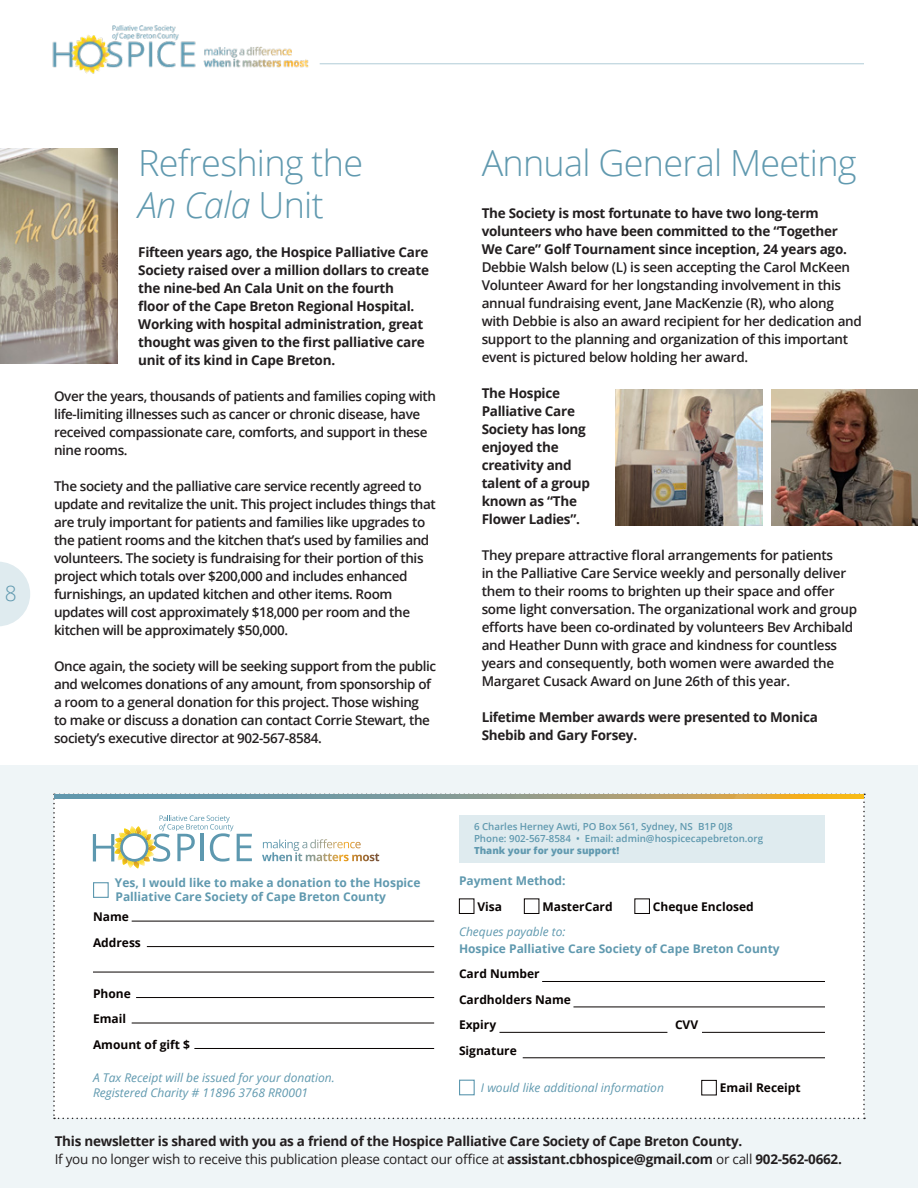
<style>
.page{position:relative;width:918px;height:1188px;background:#fff}
.page>*{position:absolute;margin:0;border:0;box-sizing:border-box;transform-origin:0 0}
.t1{font:300 36px "Open Sans";letter-spacing:-.02em;color:#6099af}
.t2{font:italic 300 36px "Open Sans";letter-spacing:-.02em;color:#6099af}
.t3{font:300 21px "Open Sans";color:#6099af}
.t4{font:600 13.5px/18px "Open Sans";letter-spacing:-.03em;color:#231f20}
.t5{font:700 13.5px/18px "Open Sans";letter-spacing:-.02em;color:#231f20}
.t6{font:13.5px "Open Sans";letter-spacing:-.02em;color:#231f20}
.t7{font:700 12px/13.5px "Open Sans";color:#6099af}
.t8{font:italic 12px "Open Sans";color:#6099af}
.t9{font:700 12px/25.5px "Open Sans";color:#080302}
.t10{font:600 9.75px "Open Sans";color:#6099af}
.t11{font:800 9.75px "Open Sans";color:#6099af}
.s1{font-style:normal}
.s2{font-weight:700}
</style>
<div class="page">
<svg style="left:0;top:562px;width:30px;height:64px"></svg>
<div style="left:0;top:765px;width:918px;height:423px;background:#eff5f7"></div>
<img style="left:0;top:148px;width:118px;height:215px">
<img style="left:772px;top:389px;width:146px;height:136px">
<img style="left:616px;top:389px;width:146px;height:136px">
<hr style="left:320px;top:63px;width:544px;height:1px;background:#6099af">
<img style="left:52px;top:25px;width:257px;height:49px">
<div style="left:53px;top:794px;width:812px;height:325px;background:#fff"></div>
<div style="left:93px;top:882px;width:16px;height:16px;border:1px solid #5d98af"></div>
<div style="left:459px;top:899px;width:15px;height:15px;border:1px solid #080302"></div>
<div style="left:524px;top:899px;width:15px;height:15px;border:1px solid #080302"></div>
<div style="left:634px;top:899px;width:16px;height:15px;border:1px solid #080302"></div>
<div style="left:459px;top:1080px;width:16px;height:15px;border:1px solid #5d98af"></div>
<div style="left:701px;top:1080px;width:16px;height:15px;border:1px solid #080302"></div>
<hr style="left:132px;top:921px;width:302px;height:1px;background:#080302">
<hr style="left:542px;top:981px;width:283px;height:1px;background:#080302">
<hr style="left:573px;top:1007px;width:252px;height:1px;background:#080302">
<hr style="left:702px;top:1032px;width:123px;height:1px;background:#080302">
<hr style="left:500px;top:1032px;width:167px;height:1px;background:#080302">
<hr style="left:523px;top:1057px;width:302px;height:1px;background:#080302">
<hr style="left:147px;top:946px;width:287px;height:1px;background:#080302">
<hr style="left:136px;top:997px;width:298px;height:1px;background:#080302">
<hr style="left:132px;top:1023px;width:302px;height:1px;background:#080302">
<hr style="left:194px;top:1048px;width:240px;height:1px;background:#080302">
<hr style="left:93px;top:972px;width:341px;height:1px;background:#080302">
<div style="left:459px;top:815px;width:366px;height:48px;background:#dfebef"></div>
<p class="t3" style="left:5px;top:579px;width:13px">8</p>
<p class="t1" style="left:138px;top:138px;width:227px">Refreshing the</p>
<p class="t2" style="left:138px;top:180px;width:187px">An Cala <span class="s1">Unit</span></p>
<p class="t5" style="left:138px;top:242px;width:292px">Fifteen years ago, the Hospice Palliative Care Society raised over a million dollars to create the nine-bed An Cala Unit on the fourth<br>floor of the Cape Breton Regional Hospital.<br>Working with hospital administration, great thought was given to the first palliative care unit of its kind in Cape Breton.</p>
<p class="t4" style="left:54px;top:386px;width:384px">Over the years, thousands of patients and families coping with life-limiting illnesses such as cancer or chronic disease, have received compassionate care, comforts, and support in these nine rooms.</p>
<p class="t4" style="left:54px;top:476px;width:383px">The society and the palliative care service recently agreed to update and revitalize the unit. This project includes things that are truly important for patients and families like upgrades to the patient rooms and the kitchen that’s used by families and volunteers. The society is fundraising for their portion of this project which totals over $200,000 and includes enhanced furnishings, an updated kitchen and other items. Room updates will cost approximately $18,000 per room and the kitchen will be approximately $50,000.</p>
<p class="t4" style="left:54px;top:656px;width:384px">Once again, the society will be seeking support from the public and welcomes donations of any amount, from sponsorship of a room to a general donation for this project. Those wishing<br>to make or discuss a donation can contact Corrie Stewart, the society’s executive director at 902-567-8584.</p>
<p class="t1" style="left:482px;top:138px;width:377px">Annual General Meeting</p>
<p class="t4" style="left:482px;top:203px;width:382px"><span class="s2">The Society is most fortunate to have two long-term volunteers who have been committed to the “Together We Care” Golf Tournament since inception, 24 years ago.<br></span>Debbie Walsh below (L) is seen accepting the Carol McKeen Volunteer Award for her longstanding involvement in this annual fundraising event, Jane MacKenzie (R), who along with Debbie is also an award recipient for her dedication and support to the planning and organization of this important event is pictured below holding her award.</p>
<p class="t5" style="left:482px;top:383px;width:110px">The Hospice<br>Palliative Care<br>Society has long enjoyed the creativity and talent of a group known as “The<br>Flower Ladies”.</p>
<p class="t4" style="left:482px;top:545px;width:377px">They prepare attractive floral arrangements for patients<br>in the Palliative Care Service weekly and personally deliver them to their rooms to brighten up their space and offer some light conversation. The organizational work and group efforts have been co-ordinated by volunteers Bev Archibald and Heather Dunn with grace and kindness for countless years and consequently, both women were awarded the Margaret Cusack Award on June 26th of this year.</p>
<p class="t5" style="left:482px;top:707px;width:338px">Lifetime Member awards were presented to Monica<br>Shebib and Gary Forsey.</p>
<p class="t7" style="left:115px;top:876px;width:307px">Yes, I would like to make a donation to the Hospice<br>Palliative Care Society of Cape Breton County</p>
<p class="t9" style="left:93px;top:904px;width:37px">Name</p>
<p class="t9" style="left:93px;top:929px;width:49px">Address</p>
<p class="t9" style="left:93px;top:980px;width:39px">Phone</p>
<p class="t9" style="left:93px;top:1006px;width:35px">Email</p>
<p class="t9" style="left:93px;top:1031px;width:99px">Amount of gift $</p>
<p class="t8" style="left:93px;top:1069px;width:243px">A Tax Receipt will be issued for your donation.</p>
<p class="t8" style="left:93px;top:1084px;width:217px">Registered Charity # 11896 3768 RR0001</p>
<p class="t10" style="left:474px;top:820px;width:260px">6 Charles Herney Awti, PO Box 561, Sydney, NS B1P 0J8</p>
<p class="t10" style="left:474px;top:832px;width:291px">Phone: 902-567-8584 • Email: admin@hospicecapebreton.org</p>
<p class="t11" style="left:474px;top:843px;width:147px">Thank your for your support!</p>
<p class="t7" style="left:459px;top:874px;width:108px">Payment Method:</p>
<p class="t9" style="left:477px;top:893px;width:26px">Visa</p>
<p class="t9" style="left:542px;top:893px;width:72px">MasterCard</p>
<p class="t9" style="left:653px;top:893px;width:102px">Cheque Enclosed</p>
<p class="t8" style="left:459px;top:924px;width:108px">Cheques payable to:</p>
<p class="t7" style="left:459px;top:941px;width:322px">Hospice Palliative Care Society of Cape Breton County</p>
<p class="t9" style="left:459px;top:961px;width:114px">Card Number<br>Cardholders Name</p>
<p class="t9" style="left:459px;top:1012px;width:39px">Expiry</p>
<p class="t9" style="left:675px;top:1012px;width:25px">CVV</p>
<p class="t9" style="left:459px;top:1037px;width:59px">Signature</p>
<p class="t8" style="left:481px;top:1080px;width:184px">I would like additional information</p>
<p class="t9" style="left:720px;top:1075px;width:82px">Email Receipt</p>
<p class="t5" style="left:55px;top:1132px;width:689px">This newsletter is shared with you as a friend of the Hospice Palliative Care Society of Cape Breton County.</p>
<p class="t6" style="left:55px;top:1150px;width:789px">If you no longer wish to receive this publication please contact our office at <span class="s2">assistant.cbhospice@gmail.com</span> or call <span class="s2">902-562-0662.</span></p>
</div>
